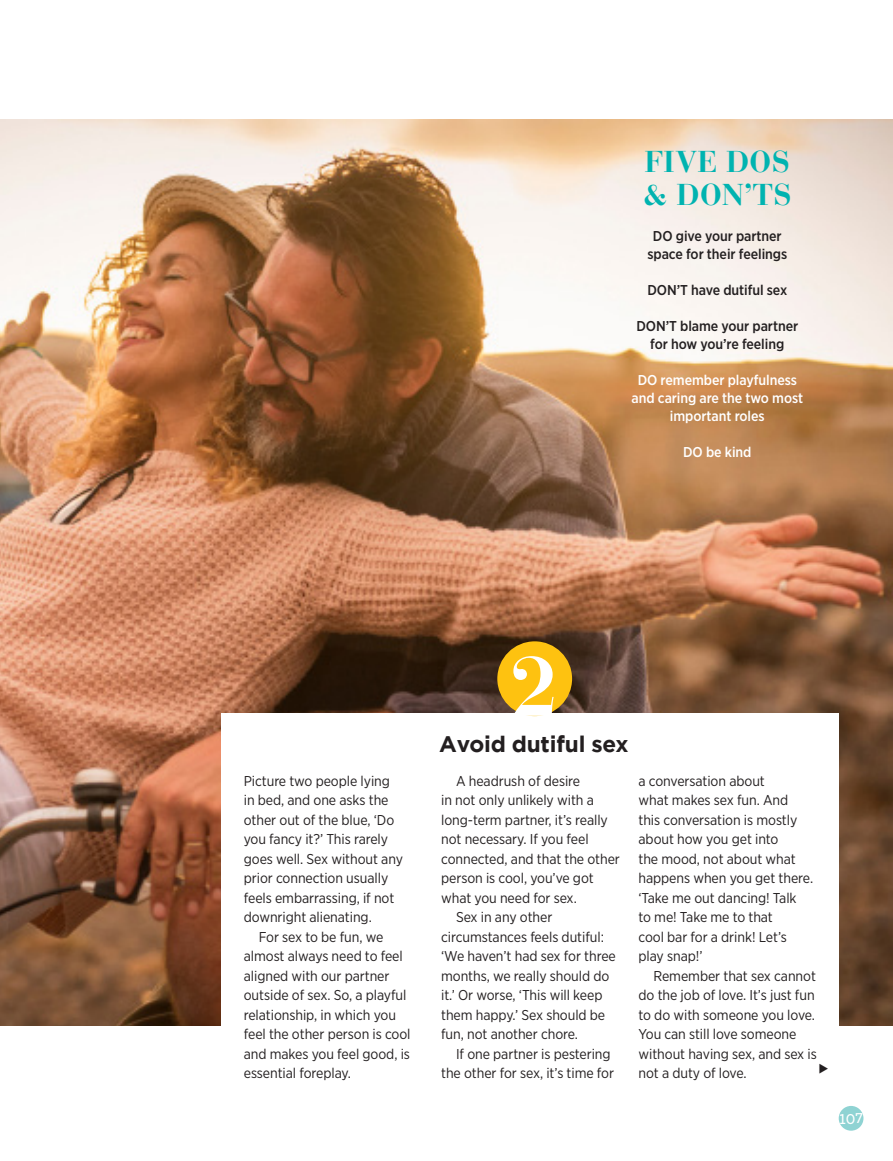
<style>
.page{position:relative;width:893px;height:1161px;background:#fff}
.page>*{position:absolute;margin:0;border:0;box-sizing:border-box;transform-origin:0 0}
.instructions{font:700 89.1px "Bauer Bodoni BT";color:#fff}
.instructions-2{font:700 30px/33px "Bauer Bodoni Std";letter-spacing:.015em;color:#00b3b0}
.instructions-3{font:700 22.5px "Gotham";letter-spacing:-.005em;color:#231f20}
.t1{font:600 15px "Archer";color:#fff}
.instructions-4{font:14.25px/19.5px "Gotham Narrow";letter-spacing:-.005em;color:#231f20}
.instructions-5{font:500 14.25px/18px "Gotham Narrow";letter-spacing:-.005em;color:#231f20;text-align:center}
.instructions-6{font:500 14.25px/18px "Gotham Narrow";letter-spacing:-.005em;color:#fff;text-align:center}
</style>
<div class="page">
<img style="left:0;top:119px;width:893px;height:907px">
<div style="left:839px;top:1106px;width:24px;height:24px;background:#8fd3d3;border-radius:50%"></div>
<div style="left:221px;top:713px;width:618px;height:390px;background:#fff"></div>
<div style="left:497px;top:641px;width:75px;height:75px;background:#fec210;border-radius:50%"></div>
<p class="instructions-2" style="left:643px;top:145px;width:150px">FIVE DOS &amp; DON’TS</p>
<p class="instructions-5" style="left:647px;top:227px;width:141px">DO give your partner space for their feelings</p>
<p class="instructions-5" style="left:647px;top:281px;width:141px">DON’T have dutiful sex</p>
<p class="instructions-5" style="left:636px;top:317px;width:163px">DON’T blame your partner for how you’re feeling</p>
<p class="instructions-6" style="left:632px;top:371px;width:173px">DO remember playfulness and caring are the two most important roles</p>
<p class="instructions-6" style="left:683px;top:443px;width:70px">DO be kind</p>
<p class="instructions-4" style="left:244px;top:771px;width:161px">Picture two people lying in bed, and one asks the other out of the blue, ‘Do you fancy it?’ This rarely goes well. Sex without any prior connection usually feels embarrassing, if not downright alienating.</p>
<p class="instructions-4" style="left:244px;top:927px;width:168px;text-indent:15px">For sex to be fun, we almost always need to feel aligned with our partner outside of sex. So, a playful relationship, in which you feel the other person is cool and makes you feel good, is essential foreplay.</p>
<p class="instructions" style="left:511px;top:630px;width:49px">2</p>
<p class="instructions-3" style="left:439px;top:729px;width:191px">Avoid dutiful sex</p>
<p class="instructions-4" style="left:441px;top:771px;width:180px;text-indent:15px">A headrush of desire<br>in not only unlikely with a long-term partner, it’s really not necessary. If you feel connected, and that the other person is cool, you’ve got what you need for sex.</p>
<p class="instructions-4" style="left:441px;top:907px;width:176px;text-indent:15px">Sex in any other circumstances feels dutiful: ‘We haven’t had sex for three months, we really should do it.’ Or worse, ‘This will keep them happy.’ Sex should be fun, not another chore.</p>
<p class="instructions-4" style="left:441px;top:1044px;width:174px;text-align:right">If one partner is pestering the other for sex, it’s time for</p>
<p class="instructions-4" style="left:638px;top:771px;width:176px">a conversation about<br>what makes sex fun. And this conversation is mostly about how you get into<br>the mood, not about what happens when you get there. ‘Take me out dancing! Talk<br>to me! Take me to that<br>cool bar for a drink! Let’s play snap!’</p>
<p class="instructions-4" style="left:638px;top:966px;width:180px;text-indent:15px">Remember that sex cannot do the job of love. It’s just fun to do with someone you love.<br>You can still love someone without having sex, and sex is not a duty of love.</p>
<p class="t1" style="left:839px;top:1107px;width:25px">107</p>
</div>
